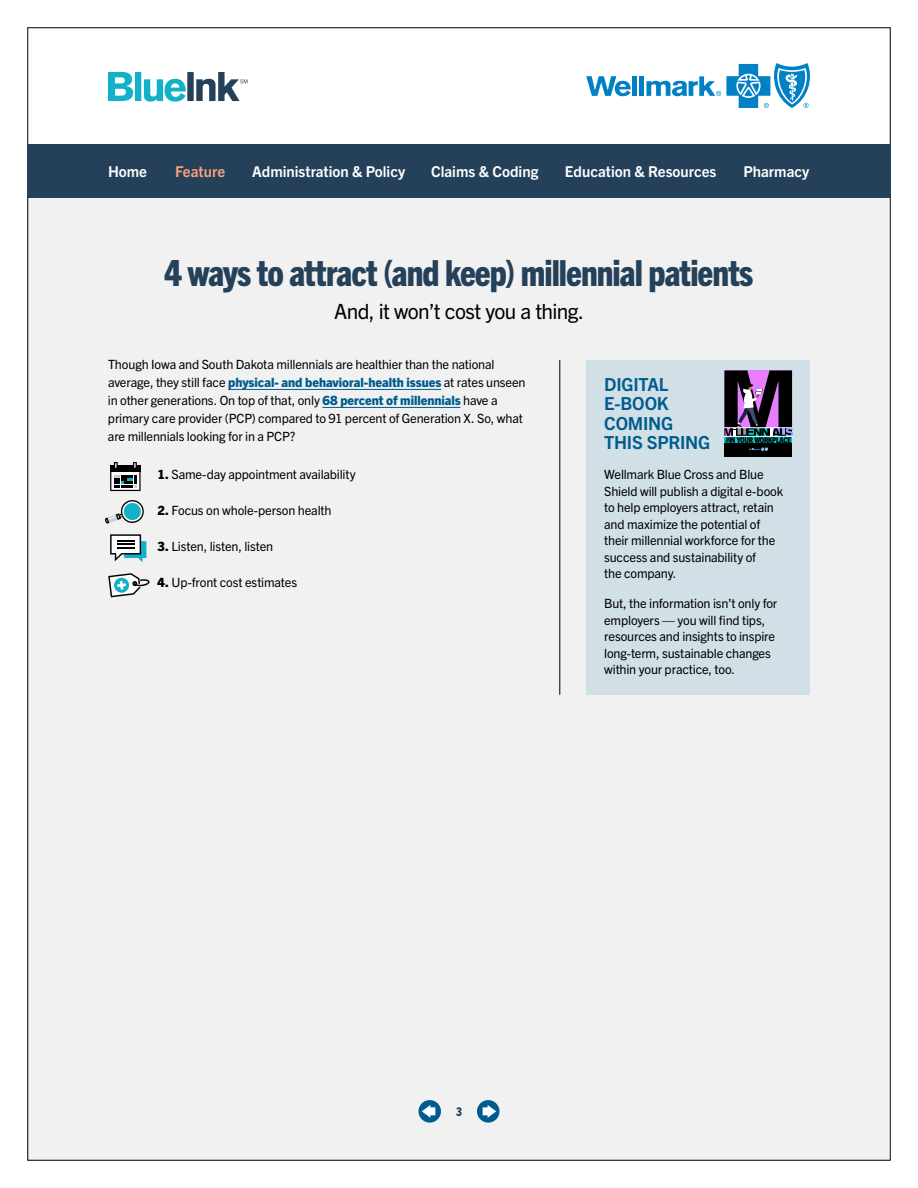
<style>
.page{position:relative;width:918px;height:1188px;background:#fff}
.page>*{position:absolute;margin:0;border:0;box-sizing:border-box;transform-origin:0 0}
.t1{font:800 condensed 36px "Trade Gothic Next LT Pro";letter-spacing:-.025em;color:#25415a}
.t2{font:21px "Trade Gothic Next LT Pro";letter-spacing:-.025em;color:#000}
.t3{font:700 18px/19.5px "Trade Gothic Next LT Pro";letter-spacing:-.015em;color:#005c8c}
.t4{font:700 15px "Trade Gothic Next LT Pro";color:#fff}
.t5{font:700 15px "Trade Gothic Next LT Pro";color:#f8a27e}
.t6{font:12.75px/16.5px "Trade Gothic Next LT Pro";letter-spacing:-.015em;color:#000}
.t7{font:800 condensed 12px "Trade Gothic Next LT Pro";color:#25415a}
.t8{font:800 condensed 8.1px "Trade Gothic Next LT Pro";letter-spacing:-.045em;color:#000}
.s1{font-weight:800;color:#005c8c}
.s2{font-weight:800}
.s3{font-size:8.25px}
</style>
<div class="page">
<div style="left:27px;top:198px;width:861px;height:963px;background:#f1f1f1"></div>
<svg style="left:108px;top:72px;width:139px;height:30px"></svg>
<div style="left:639px;top:76px;width:5px;height:20px;background:#0081c6"></div>
<div style="left:632px;top:76px;width:5px;height:20px;background:#0081c6"></div>
<svg style="left:586px;top:76px;width:45px;height:20px"></svg>
<svg style="left:646px;top:63px;width:164px;height:45px"></svg>
<div style="left:27px;top:144px;width:864px;height:54px;background:#25415a"></div>
<div style="left:419px;top:1100px;width:22px;height:23px;background:#005c8c;border-radius:50%"></div>
<svg style="left:422px;top:1105px;width:13px;height:13px"></svg>
<svg style="left:477px;top:1100px;width:23px;height:23px"></svg>
<svg style="left:483px;top:1105px;width:13px;height:13px"></svg>
<hr style="left:228px;top:389px;width:213px;height:1px;background:#005c8c">
<hr style="left:322px;top:407px;width:138px;height:1px;background:#005c8c">
<div style="left:586px;top:360px;width:224px;height:335px;background:#d1e0e7"></div>
<div style="left:724px;top:439px;width:68px;height:18px;background:#000"></div>
<svg style="left:749px;top:447px;width:19px;height:5px"></svg>
<div style="left:724px;top:437px;width:68px;height:6px;background:#0cc"></div>
<svg style="left:724px;top:370px;width:68px;height:67px;background:#4f3a5a"></svg>
<svg style="left:110px;top:534px;width:36px;height:28px"></svg>
<svg style="left:108px;top:573px;width:42px;height:24px"></svg>
<svg style="left:110px;top:462px;width:31px;height:29px"></svg>
<svg style="left:105px;top:500px;width:39px;height:24px"></svg>
<hr style="left:560px;top:360px;width:1px;height:335px;background:#000">
<p class="t4" style="left:108px;top:161px;width:40px">Home</p>
<p class="t5" style="left:175px;top:161px;width:51px">Feature</p>
<p class="t4" style="left:252px;top:161px;width:155px">Administration &amp; Policy</p>
<p class="t4" style="left:431px;top:161px;width:109px">Claims &amp; Coding</p>
<p class="t4" style="left:565px;top:161px;width:153px">Education &amp; Resources</p>
<p class="t4" style="left:743px;top:161px;width:67px">Pharmacy</p>
<h1 class="t1" style="left:165px;top:248px;width:590px">4 ways to attract (and keep) millennial patients</h1>
<h2 class="t2" style="left:334px;top:297px;width:251px">And, it won’t cost you a thing.</h2>
<p class="t6" style="left:108px;top:355px;width:419px;line-height:18px">Though Iowa and South Dakota millennials are healthier than the national average, they still face <span class="s1">physical- and behavioral-health issues</span> at rates unseen in other generations. On top of that, only <span class="s1">68 percent of millennials</span> have a primary care provider (PCP) compared to 91 percent of Generation X. So, what are millennials looking for in a PCP?</p>
<p class="t6" style="left:157px;top:465px;width:200px"><span class="s2">1.</span> Same-day appointment availability</p>
<p class="t6" style="left:157px;top:501px;width:176px"><span class="s2">2.</span> Focus on whole-person health</p>
<p class="t6" style="left:157px;top:537px;width:117px"><span class="s2">3.</span> Listen, listen, listen</p>
<p class="t6" style="left:157px;top:573px;width:141px"><span class="s2">4.</span> Up-front cost estimates</p>
<h3 class="t3" style="left:604px;top:373px;width:107px">DIGITAL<br>E-BOOK<br>COMING<br>THIS SPRING</h3>
<p class="t6" style="left:604px;top:466px;width:181px">Wellmark Blue Cross and Blue<br>Shield will publish a digital e-book to help employers attract, retain and maximize the potential of their millennial workforce for the success and sustainability of<br>the company.</p>
<p class="t6" style="left:604px;top:595px;width:175px">But, the information isn’t only for employers — you will find tips, resources and insights to inspire long‑term, sustainable changes within your practice, too.</p>
<p class="t8" style="left:725px;top:434px;width:67px"><span class="s3">#</span>IN YOUR WORKPLACE</p>
<p class="t7" style="left:456px;top:1104px;width:7px">3</p>
</div>
